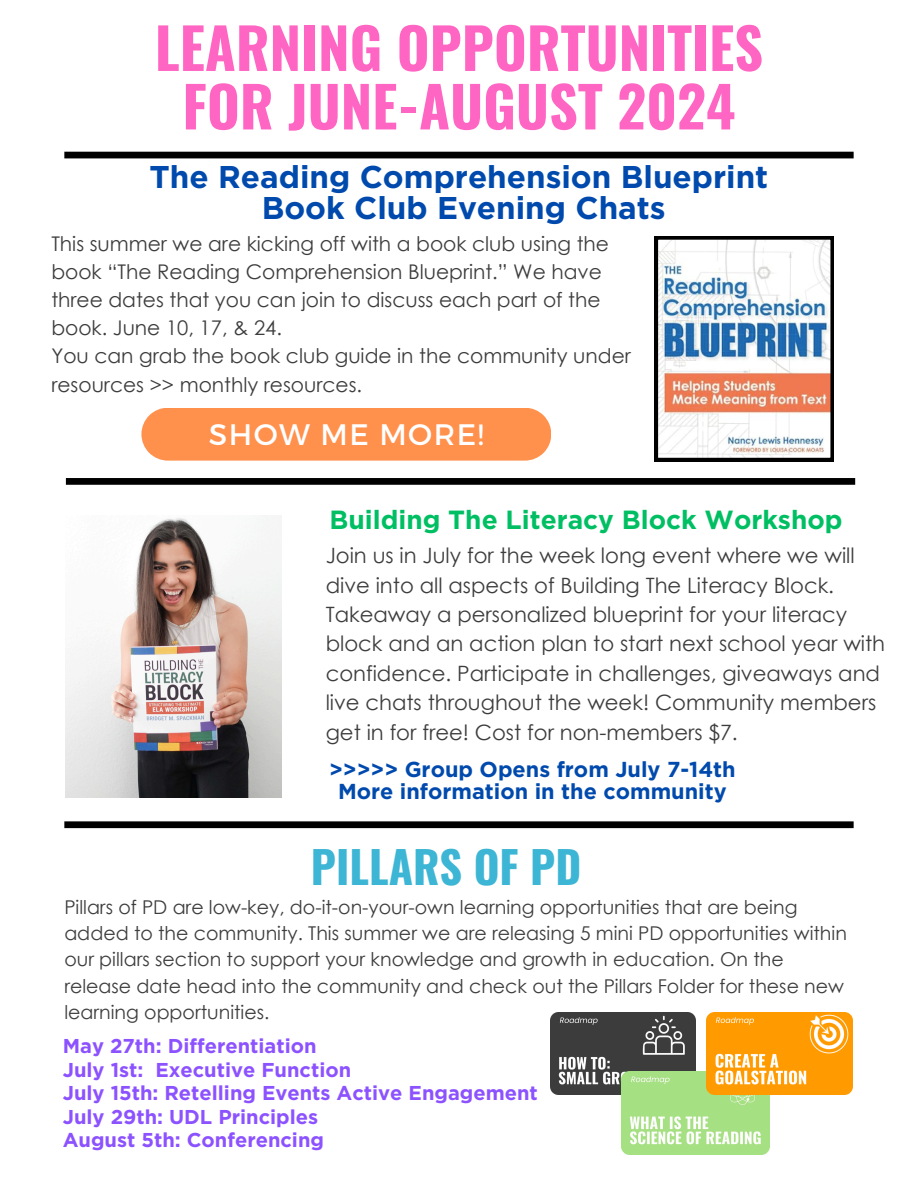
<style>
.page{position:relative;width:918px;height:1188px;background:#fff}
.page>*{position:absolute;margin:0;border:0;box-sizing:border-box;transform-origin:0 0}
.t1{font:700 56.25px/58.5px "Oswald";color:#ff66c4;text-align:center}
.t2{font:700 44.25px "Oswald";color:#3db5d4}
.t3{font:700 31.5px/30.3px "Gotham";color:#004aad;text-align:center}
.t4{font:29.7px "Montserrat";letter-spacing:.05em;color:#fff}
.t5{font:700 26.25px "Gotham";color:#00bf63}
.t6{font:700 21.6px/21.6px "Gotham";color:#004aad;text-align:center}
.t7{font:21.15px/29.4px "Century Gothic";color:#3d3d3d}
.t8{font:20.25px/28.2px "Century Gothic";color:#3d3d3d}
.t9{font:700 20.1px/23.5px "Gotham";color:#8c52ff}
.t10{font:19.05px/26.1px "Century Gothic";color:#3d3d3d}
</style>
<div class="page">
<div style="left:64px;top:152px;width:790px;height:6px;background:#000"></div>
<div style="left:66px;top:478px;width:789px;height:7px;background:#000"></div>
<div style="left:64px;top:821px;width:790px;height:7px;background:#000"></div>
<div style="left:141px;top:408px;width:410px;height:53px;background:#ff914d"></div>
<img style="left:66px;top:515px;width:216px;height:283px">
<svg style="left:655px;top:236px;width:179px;height:225px"></svg>
<img style="left:550px;top:1013px;width:145px;height:82px">
<img style="left:622px;top:1071px;width:147px;height:83px">
<img style="left:707px;top:1013px;width:145px;height:82px">
<h5 class="t1" style="left:155px;top:16px;width:610px">LEARNING OPPORTUNITIES<br>FOR JUNE-AUGUST 2024</h5>
<h6 class="t3" style="left:150px;top:164px;width:620px">The Reading Comprehension Blueprint<br>Book Club Evening Chats</h6>
<h2 class="t8" style="left:51px;top:229px;width:581px">This summer we are kicking off with a book club using the book “The Reading Comprehension Blueprint.” We have three dates that you can join to discuss each part of the book. June 10, 17, &amp; 24.<br>You can grab the book club guide in the community under resources &gt;&gt; monthly resources.</h2>
<h1 class="t4" style="left:209px;top:415px;width:276px">SHOW ME MORE!</h1>
<p class="t5" style="left:330px;top:508px;width:515px">Building The Literacy Block Workshop</p>
<p class="t7" style="left:326px;top:540px;width:561px">Join us in July for the week long event where we will dive into all aspects of Building The Literacy Block.<br>Takeaway a personalized blueprint for your literacy block and an action plan to start next school year with confidence. Participate in challenges, giveaways and live chats throughout the week! Community members get in for free! Cost for non-members $7.</p>
<p class="t6" style="left:329px;top:760px;width:408px">&gt;&gt;&gt;&gt;&gt; Group Opens from July 7-14th<br>More information in the community</p>
<h6 class="t2" style="left:311px;top:832px;width:272px">PILLARS OF PD</h6>
<p class="t10" style="left:64px;top:894px;width:784px">Pillars of PD are low-key, do-it-on-your-own learning opportunities that are being added to the community. This summer we are releasing 5 mini PD opportunities within our pillars section to support your knowledge and growth in education. On the release date head into the community and check out the Pillars Folder for these new learning opportunities.</p>
<h6 class="t9" style="left:63px;top:1035px;width:477px">May 27th: Differentiation<br>July 1st: Executive Function<br>July 15th: Retelling Events Active Engagement<br>July 29th: UDL Principles<br>August 5th: Conferencing</h6>
</div>
